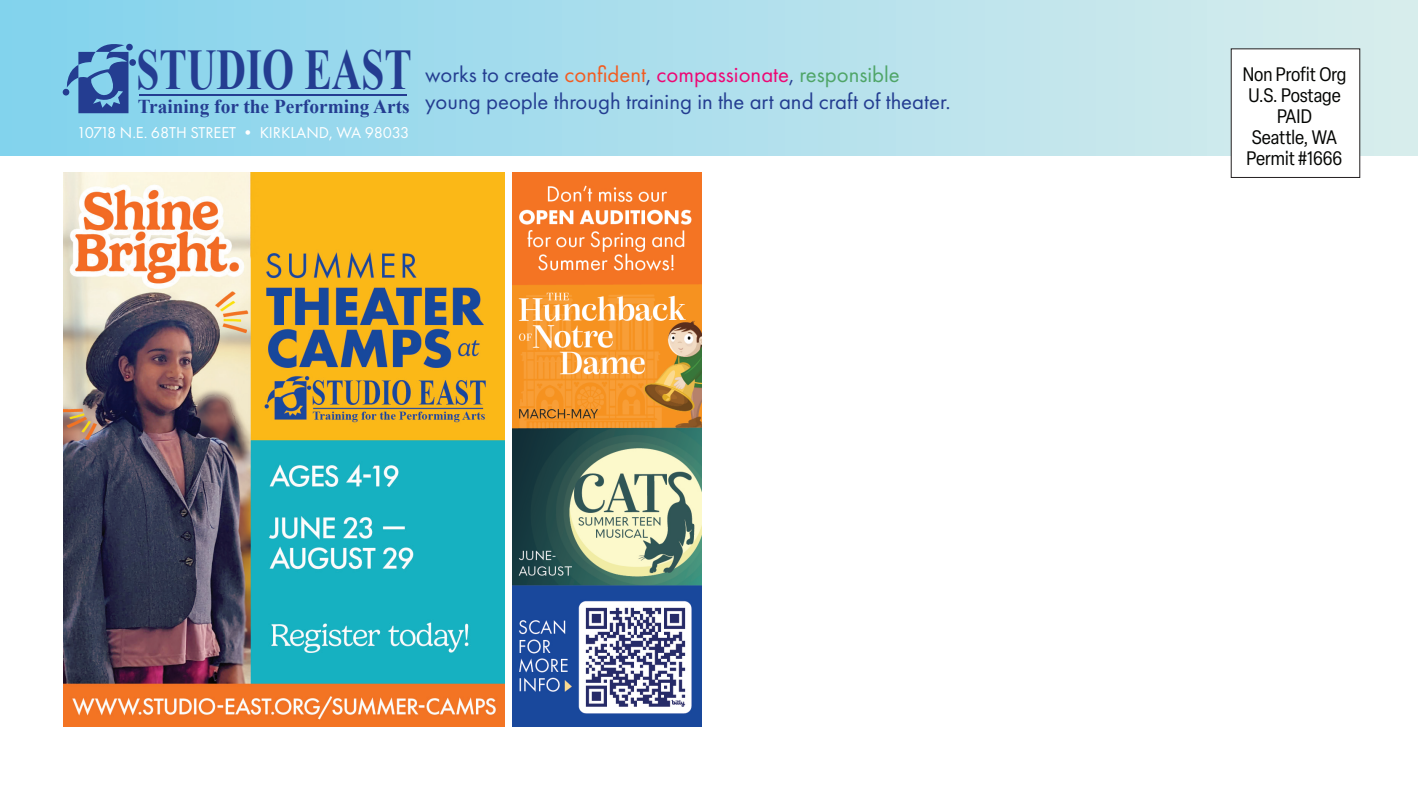
<style>
.page{position:relative;width:1418px;height:788px;background:#fff}
.page>*{position:absolute;margin:0;border:0;box-sizing:border-box;transform-origin:0 0}
.t1{font:700 57.4px "Times New Roman";color:#243d91;scale:.72 1}
.t2{font:22.75px/27.3px "Futura PT";color:#243d91}
.t3{font:700 19.6px "Times New Roman";color:#243d91}
.t4{font:condensed 19.25px/21px "Elza";color:#040503;text-align:center}
.t5{font:16.28px "Futura PT";color:#fff}
.s1{color:#243e91}
.s2{color:#f25c21}
.s3{color:#ed0774}
.s4{color:#4fa568}
</style>
<div class="page">
<div style="left:0;top:0;width:1418px;height:156px;background:linear-gradient(to right,#83d3ee,#d8ebea)"></div>
<div style="left:1231px;top:49px;width:128px;height:128px;background:#fff"></div>
<hr style="left:139px;top:94px;width:267px;height:2px;background:#243d91">
<div style="left:126px;top:44px;width:7px;height:6px;background:#243d91;border-radius:50%"></div>
<div style="left:129px;top:59px;width:7px;height:7px;background:#243d91;border-radius:50%"></div>
<svg style="left:63px;top:42px;width:65px;height:71px;background:#568bc0"></svg>
<img style="left:63px;top:172px;width:441px;height:554px">
<img style="left:513px;top:172px;width:189px;height:554px">
<h1 class="t1" style="left:136px;top:30px;width:384px">STUDIO EAST</h1>
<p class="t3" style="left:138px;top:93px;width:273px">Training for the Performing Arts</p>
<p class="t5" style="left:77px;top:123px;width:334px">10718 N.E. 68TH STREET • KIRKLAND, WA 98033</p>
<p class="t2" style="left:425px;top:60px;width:527px"><span class="s1">works to create</span> <span class="s2">confident</span>, <span class="s3">compassionate</span>, <span class="s4">responsible </span>young people through training in the art and craft of theater.</p>
<p class="t4" style="left:1242px;top:63px;width:105px">Non Profit Org<br>U.S. Postage<br>PAID<br>Seattle, WA<br>Permit #1666</p>
</div>
